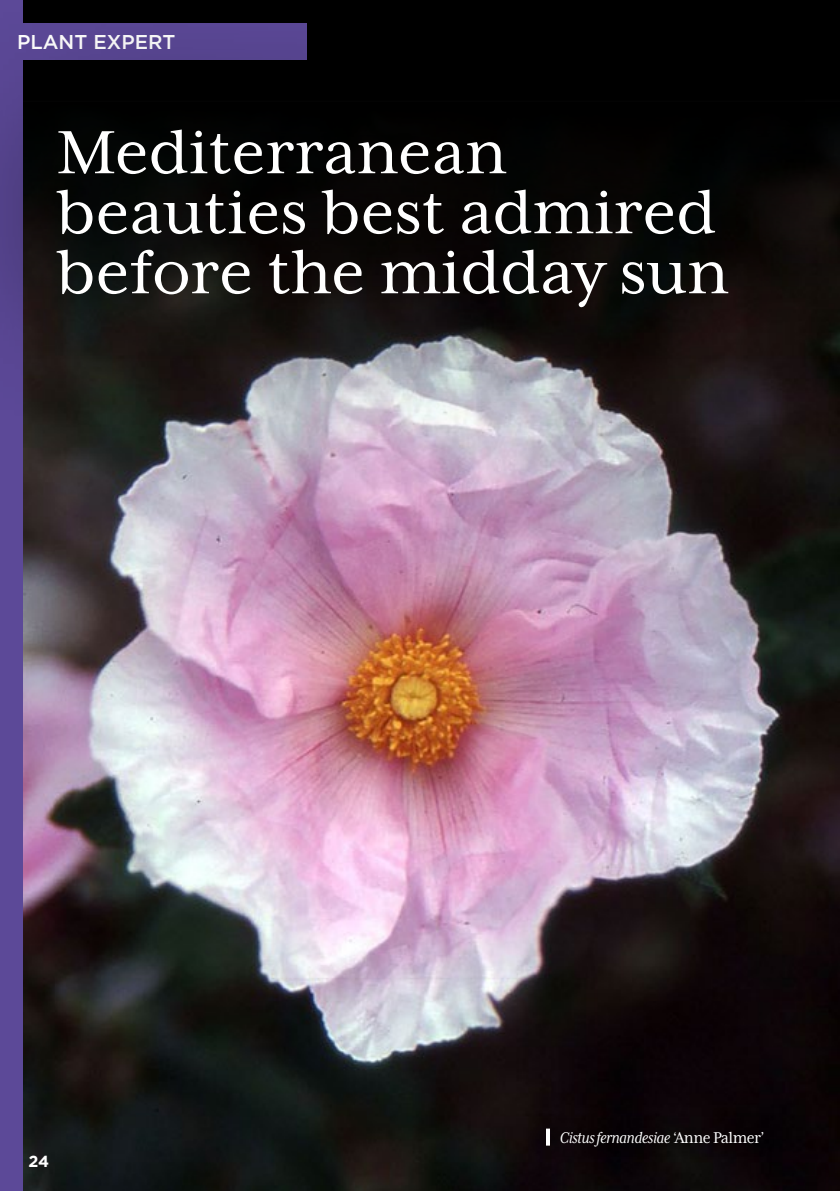
<style>
.page{position:relative;width:840px;height:1191px;background:#fff}
.page>*{position:absolute;margin:0;border:0;box-sizing:border-box;transform-origin:0 0}
.t1{font:70px/60px "Mrs Eaves XL Serif OT";color:#fff}
.t2{font:500 20px "Gotham";color:#fff}
.t3{font:italic 18px "Mrs Eaves XL Serif Nar OT";letter-spacing:-.03em;color:#fff}
.t4{font:700 16px "Gotham";color:#fff}
.s1{font-style:normal}
</style>
<div class="page">
<img style="left:23px;top:449px;width:816px;height:742px">
<div style="left:0;top:0;width:23px;height:1191px;background:#5c4998"></div>
<div style="left:0;top:0;width:839px;height:449px;background:#000;opacity:.45"></div>
<div style="left:530px;top:1114px;width:246px;height:46px;background:#0b0406"></div>
<svg style="left:546px;top:1128px;width:3px;height:17px"></svg>
<p class="t2" style="left:17px;top:29px;width:160px">PLANT EXPERT</p>
<p class="t1" style="left:57px;top:122px;width:673px">Mediterranean beauties best admired before the midday sun</p>
<p class="t4" style="left:28px;top:1150px;width:22px">24</p>
<p class="t3" style="left:559px;top:1128px;width:206px">Cistus fernandesiae <span class="s1">‘Anne Palmer’</span></p>
</div>
